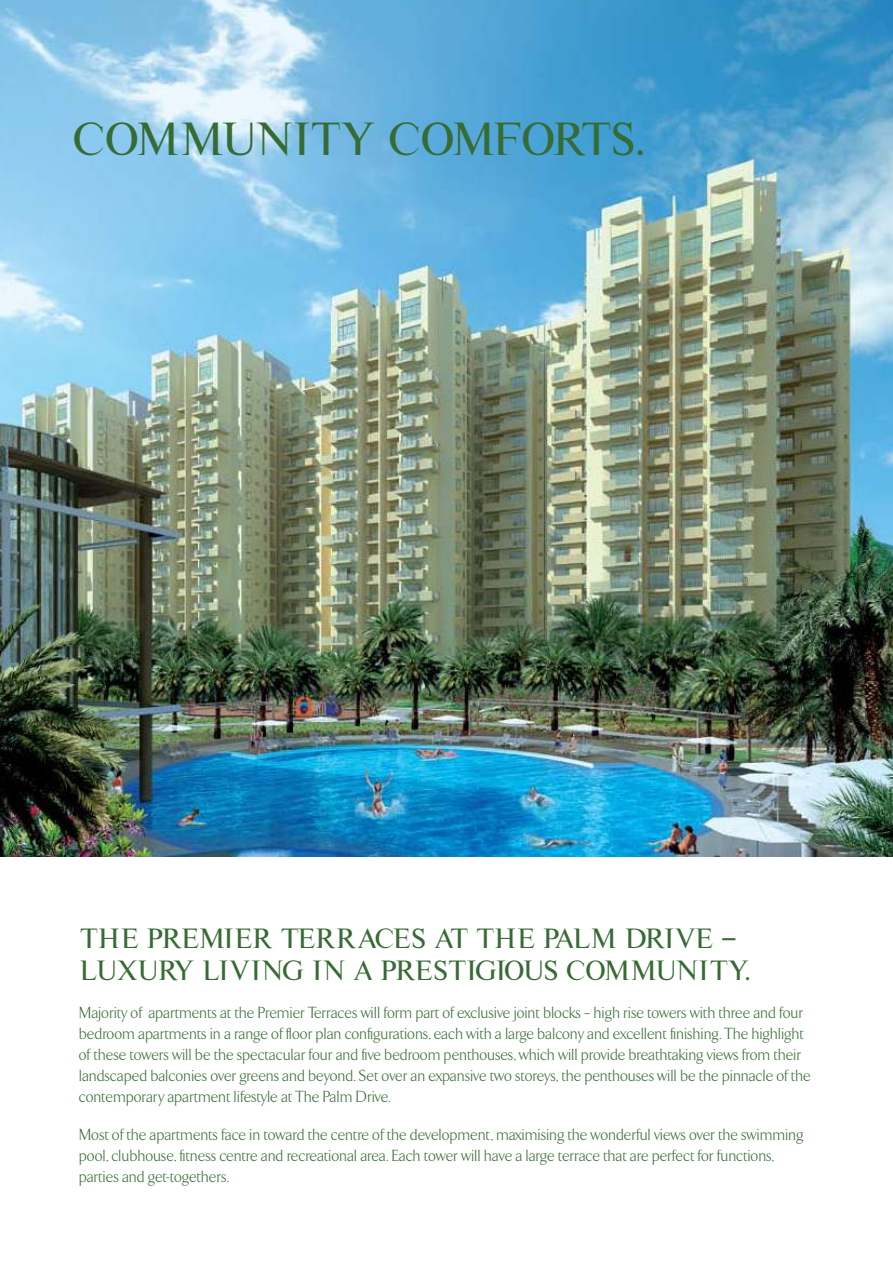
<style>
.page{position:relative;width:893px;height:1263px;background:#fff}
.page>*{position:absolute;margin:0;border:0;box-sizing:border-box;transform-origin:0 0}
.t1{font:45px "Crazy Crazy";letter-spacing:-.04em;color:#366b34}
.t2{font:27px/32.4px "Crazy Crazy";letter-spacing:-.035em;color:#366b34}
.t3{font:300 16.5px/21px "Arrow";letter-spacing:.01em;color:#366b34}
</style>
<div class="page">
<img style="left:0;top:0;width:893px;height:856px">
<h1 class="t1" style="left:72px;top:116px;width:574px">COMMUNITY COMFORTS.</h1>
<h2 class="t2" style="left:79px;top:923px;width:673px">THE PREMIER TERRACES AT THE PALM DRIVE –<br>LUXURY LIVING IN A PRESTIGIOUS COMMUNITY.</h2>
<p class="t3" style="left:79px;top:1002px;width:733px">Majority of apartments at the Premier Terraces will form part of exclusive joint blocks – high rise towers with three and four bedroom apartments in a range of floor plan configurations, each with a large balcony and excellent finishing. The highlight of these towers will be the spectacular four and five bedroom penthouses, which will provide breathtaking views from their landscaped balconies over greens and beyond. Set over an expansive two storeys, the penthouses will be the pinnacle of the contemporary apartment lifestyle at The Palm Drive.</p>
<p class="t3" style="left:79px;top:1125px;width:726px">Most of the apartments face in toward the centre of the development, maximising the wonderful views over the swimming pool, clubhouse, fitness centre and recreational area. Each tower will have a large terrace that are perfect for functions, parties and get-togethers.</p>
</div>
